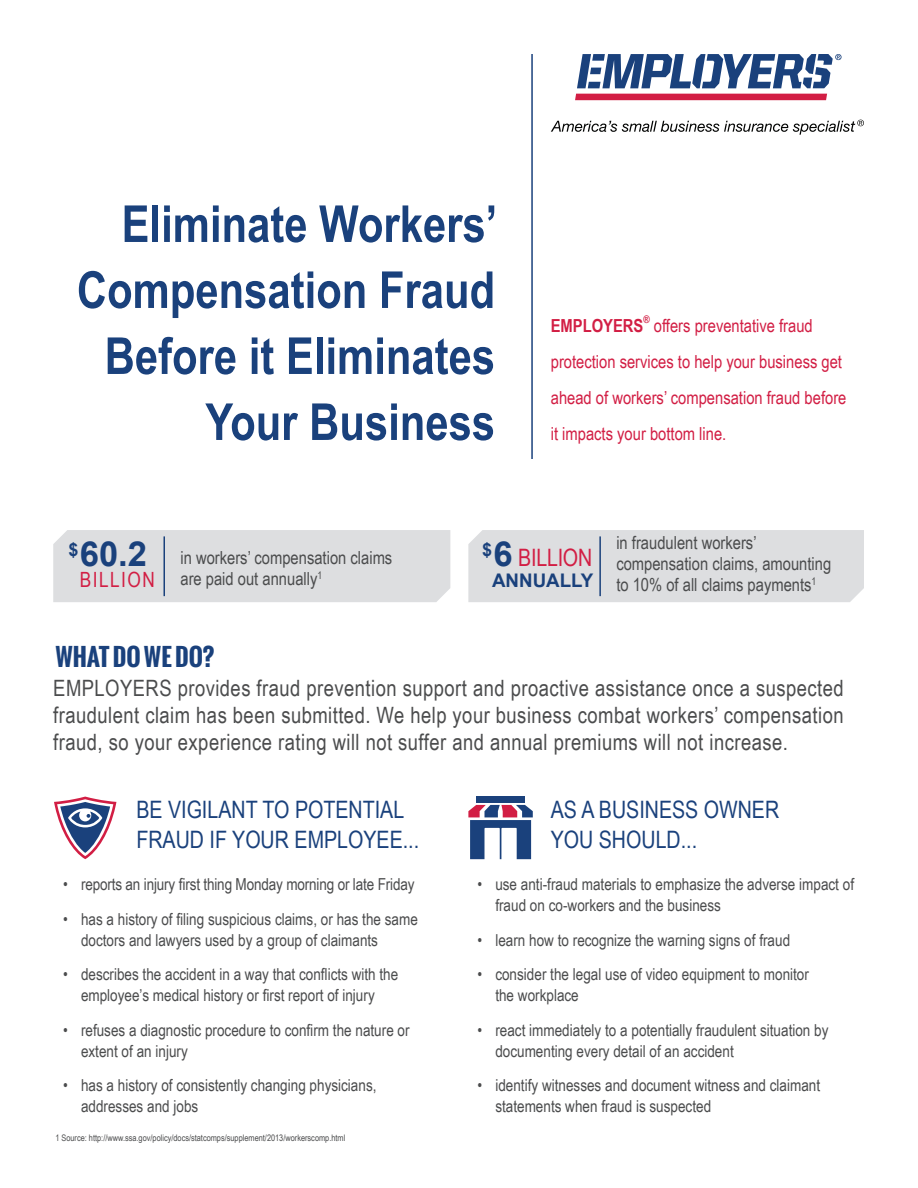
<style>
.page{position:relative;width:918px;height:1188px;background:#fff}
.page>*{position:absolute;margin:0;border:0;box-sizing:border-box;transform-origin:0 0}
.t1{font:700 51px/66px "Arial Narrow";color:#1a417c;text-align:right}
.t2{font:700 34.5px "Arial";color:#1a417c}
.t3{font:24px/30px "Arial Narrow";color:#1a417c}
.t4{font:700 24px "Oswald";color:#1a417c}
.t5{font:24px "Arial Narrow";letter-spacing:-.01em;color:#d21e44}
.t6{font:22.5px/27px "Arial Narrow";letter-spacing:.02em;color:#4b4c4d;text-align:justify}
.t7{font:21px "Arial Narrow";letter-spacing:.07em;color:#d21e44}
.t8{font:700 18.75px "Arial";color:#1a417c}
.t9{font:18px/36px "Arial Narrow";color:#d21e44}
.t10{font:18px/21px "Arial Narrow";color:#4b4c4d}
.t11{font:700 18px "Arial Narrow";color:#d21e44}
.t12{font:700 18px "Arial";color:#1a417c}
.t13{font:16.5px/21px "Arial Narrow";color:#4b4c4d}
.t14{font:700 10.5px "Arial Narrow";color:#d21e44}
.t15{font:9px "Arial Narrow";color:#4b4c4d}
</style>
<div class="page">
<div style="left:468px;top:530px;width:396px;height:72px;background:#dddee0"></div>
<div style="left:53px;top:530px;width:397px;height:72px;background:#dddee0"></div>
<hr style="left:531px;top:54px;width:2px;height:405px;background:#1a417c">
<hr style="left:164px;top:536px;width:1px;height:60px;background:#1a417c">
<hr style="left:599px;top:536px;width:2px;height:60px;background:#1a417c">
<div style="left:476px;top:797px;width:49px;height:6px;background:#1a417c"></div>
<svg style="left:468px;top:805px;width:65px;height:54px"></svg>
<svg style="left:54px;top:797px;width:62px;height:62px"></svg>
<div style="left:575px;top:94px;width:252px;height:6px;background:#d21e44"></div>
<svg style="left:577px;top:54px;width:265px;height:34px"></svg>
<svg style="left:551px;top:120px;width:313px;height:15px"></svg>
<p class="t1" style="left:77px;top:189px;width:422px">Eliminate Workers’<br>Compensation Fraud<br>Before it Eliminates<br>Your Business</p>
<p class="t11" style="left:551px;top:312px;width:94px">EMPLOYERS</p>
<p class="t14" style="left:643px;top:312px;width:8px">®</p>
<p class="t9" style="left:551px;top:307px;width:297px;text-indent:103px">offers preventative fraud protection services to help your business get ahead of workers’ compensation fraud before it impacts your bottom line.</p>
<p class="t2" style="left:80px;top:531px;width:69px">60.2</p>
<p class="t2" style="left:494px;top:531px;width:21px">6</p>
<p class="t5" style="left:518px;top:540px;width:76px">BILLION</p>
<p class="t12" style="left:68px;top:537px;width:12px">$</p>
<p class="t12" style="left:482px;top:537px;width:12px">$</p>
<p class="t10" style="left:180px;top:546px;width:213px">in workers’ compensation claims are paid out annually<sup>1</sup></p>
<p class="t7" style="left:80px;top:564px;width:76px">BILLION</p>
<p class="t8" style="left:492px;top:568px;width:103px">ANNUALLY</p>
<p class="t4" style="left:55px;top:639px;width:161px">WHAT DO WE DO?</p>
<p class="t10" style="left:616px;top:532px;width:216px">in fraudulent workers’ compensation claims, amounting to 10% of all claims payments<sup>1</sup></p>
<p class="t6" style="left:53px;top:674px;width:792px">EMPLOYERS provides fraud prevention support and proactive assistance once a suspected fraudulent claim has been submitted. We help your business combat workers’ compensation fraud, so your experience rating will not suffer and annual premiums will not increase.</p>
<p class="t3" style="left:136px;top:794px;width:284px">BE VIGILANT TO POTENTIAL<br>FRAUD IF YOUR EMPLOYEE...</p>
<p class="t13" style="left:63px;top:873px;width:353px">• reports an injury first thing Monday morning or late Friday</p>
<p class="t13" style="left:81px;top:908px;width:338px;text-indent:-18px">• has a history of filing suspicious claims, or has the same doctors and lawyers used by a group of claimants</p>
<p class="t13" style="left:63px;top:963px;width:337px;text-align:center">• describes the accident in a way that conflicts with the employee’s medical history or first report of injury</p>
<p class="t13" style="left:81px;top:1019px;width:330px;text-indent:-18px">• refuses a diagnostic procedure to confirm the nature or extent of an injury</p>
<p class="t13" style="left:81px;top:1074px;width:297px;text-indent:-18px">• has a history of consistently changing physicians, addresses and jobs</p>
<p class="t15" style="left:55px;top:1131px;width:292px">1 Source: http://www.ssa.gov/policy/docs/statcomps/supplement/2013/workerscomp.html</p>
<p class="t3" style="left:551px;top:794px;width:230px">AS A BUSINESS OWNER</p>
<p class="t3" style="left:551px;top:824px;width:148px">YOU SHOULD...</p>
<p class="t13" style="left:495px;top:873px;width:360px;text-indent:-18px">• use anti-fraud materials to emphasize the adverse impact of fraud on co-workers and the business</p>
<p class="t13" style="left:477px;top:929px;width:314px">• learn how to recognize the warning signs of fraud</p>
<p class="t13" style="left:495px;top:963px;width:315px;text-indent:-18px">• consider the legal use of video equipment to monitor the workplace</p>
<p class="t13" style="left:495px;top:1019px;width:335px;text-indent:-18px">• react immediately to a potentially fraudulent situation by documenting every detail of an accident</p>
<p class="t13" style="left:495px;top:1074px;width:326px;text-indent:-18px">• identify witnesses and document witness and claimant statements when fraud is suspected</p>
</div>
